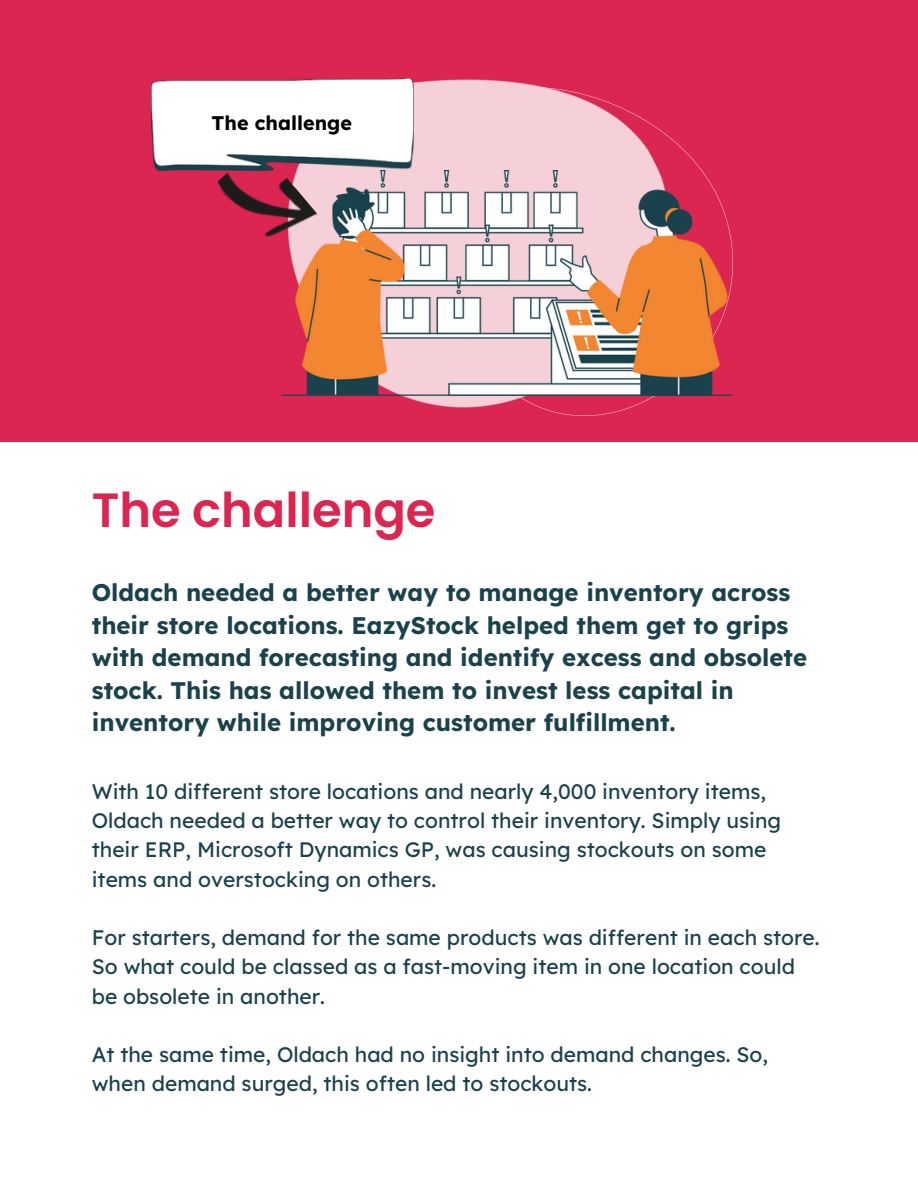
<style>
.page{position:relative;width:918px;height:1188px;background:#fff}
.page>*{position:absolute;margin:0;border:0;box-sizing:border-box;transform-origin:0 0}
.t1{font:600 48px "Poppins";color:#da2651}
.t2{font:700 24px/32.7px "Lexend";color:#1a424c}
.t3{font:21px/29.2px "Lexend";color:#1a424c}
.t4{font:700 19.8px "Lexend";color:#000}
</style>
<div class="page">
<div style="left:0;top:0;width:918px;height:442px;background:#da2651"></div>
<img style="left:281px;top:79px;width:442px;height:337px">
<img style="left:151px;top:78px;width:262px;height:93px">
<img style="left:215px;top:146px;width:103px;height:106px">
<img style="left:282px;top:170px;width:450px;height:225px">
<p class="t4" style="left:212px;top:110px;width:142px">The challenge</p>
<p class="t1" style="left:92px;top:477px;width:345px">The challenge</p>
<p class="t2" style="left:92px;top:576px;width:717px">Oldach needed a better way to manage inventory across their store locations. EazyStock helped them get to grips with demand forecasting and identify excess and obsolete stock. This has allowed them to invest less capital in inventory while improving customer fulfillment.</p>
<p class="t3" style="left:92px;top:776px;width:691px">With 10 different store locations and nearly 4,000 inventory items, Oldach needed a better way to control their inventory. Simply using their ERP, Microsoft Dynamics GP, was causing stockouts on some items and overstocking on others.</p>
<p class="t3" style="left:92px;top:923px;width:729px">For starters, demand for the same products was different in each store.<br>So what could be classed as a fast-moving item in one location could be obsolete in another.</p>
<p class="t3" style="left:92px;top:1040px;width:678px">At the same time, Oldach had no insight into demand changes. So, when demand surged, this often led to stockouts.</p>
</div>
